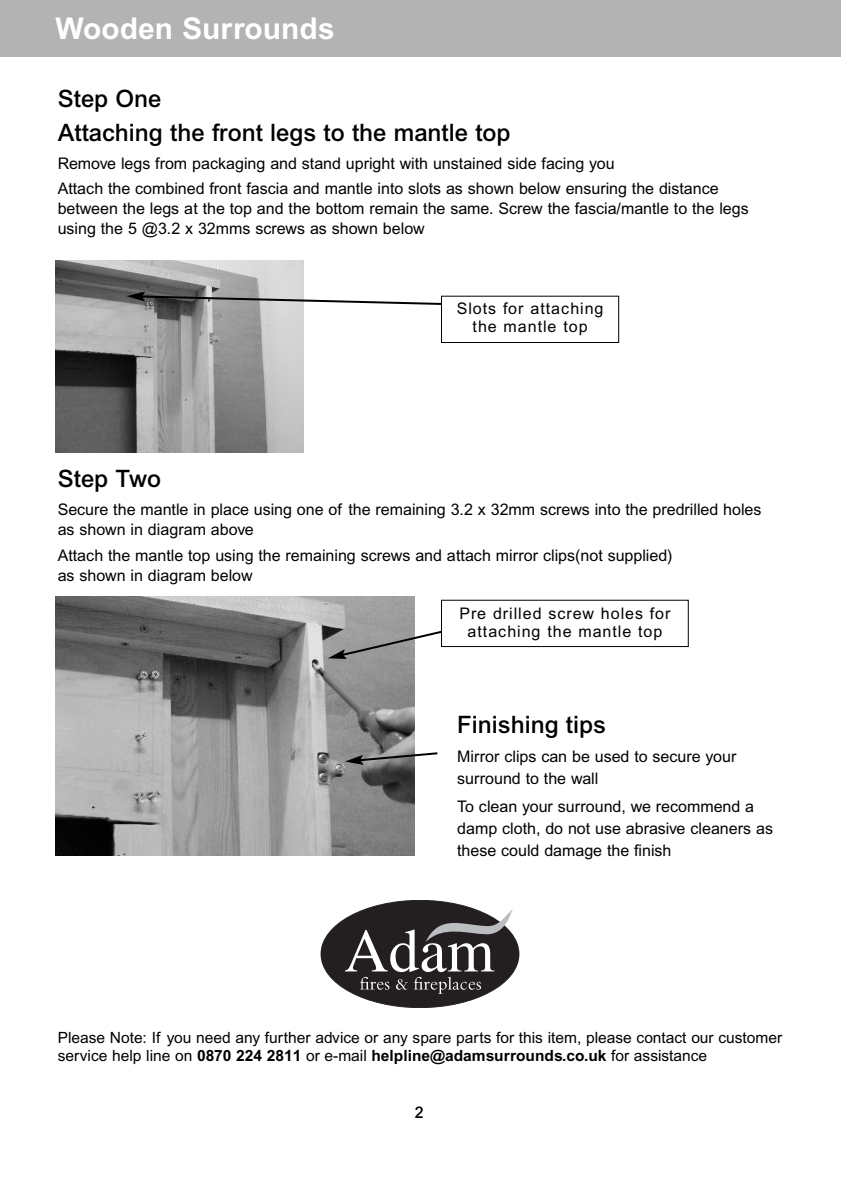
<style>
.page{position:relative;width:842px;height:1190px;background:#fff}
.page>*{position:absolute;margin:0;border:0;box-sizing:border-box;transform-origin:0 0}
.t1{font:700 30px "Arial";color:#fff}
.t2{font:500 24px/33.6px "Arial";color:#000}
.t3{font:16px/20px "Arial";color:#000}
.t4{font:16px/18px "Arial";letter-spacing:.06em;color:#000;text-align:center}
.t5{font:500 16px "Arial";color:#000}
.t6{font:15.6px/18.6px "Arial";color:#000}
.s1{font-weight:700}
</style>
<div class="page">
<div style="left:0;top:0;width:841px;height:56px;background:#b3b3b3"></div>
<div style="left:321px;top:900px;width:198px;height:108px;background:#231f20;border-radius:50%"></div>
<svg style="left:345px;top:909px;width:168px;height:85px"></svg>
<img style="left:56px;top:260px;width:247px;height:192px">
<svg style="left:127px;top:292px;width:409px;height:16px"></svg>
<div style="left:442px;top:296px;width:176px;height:46px;background:#fff"></div>
<div style="left:441px;top:296px;width:178px;height:47px;border:1px solid #000"></div>
<img style="left:56px;top:596px;width:358px;height:260px">
<svg style="left:328px;top:608px;width:208px;height:51px"></svg>
<div style="left:442px;top:600px;width:246px;height:46px;background:#fff"></div>
<div style="left:441px;top:600px;width:248px;height:47px;border:1px solid #000"></div>
<svg style="left:345px;top:751px;width:93px;height:14px"></svg>
<h1 class="t1" style="left:56px;top:18px;width:281px">Wooden Surrounds</h1>
<h2 class="t2" style="left:58px;top:84px;width:454px">Step One<br>Attaching the front legs to the mantle top</h2>
<p class="t3" style="left:58px;top:152px;width:662px;line-height:25.6px">Remove legs from packaging and stand upright with unstained side facing you<br>Attach the combined front fascia and mantle into slots as shown below ensuring the distance</p>
<p class="t3" style="left:58px;top:200px;width:692px">between the legs at the top and the bottom remain the same. Screw the fascia/mantle to the legs using the 5 @3.2 x 32mms screws as shown below</p>
<p class="t4" style="left:457px;top:301px;width:148px">Slots for attaching the mantle top</p>
<h2 class="t2" style="left:58px;top:464px;width:105px">Step Two</h2>
<p class="t3" style="left:58px;top:501px;width:705px">Secure the mantle in place using one of the remaining 3.2 x 32mm screws into the predrilled holes as shown in diagram above</p>
<p class="t3" style="left:58px;top:547px;width:616px">Attach the mantle top using the remaining screws and attach mirror clips(not supplied) as shown in diagram below</p>
<p class="t4" style="left:459px;top:605px;width:213px">Pre drilled screw holes for attaching the mantle top</p>
<h2 class="t2" style="left:457px;top:709px;width:150px">Finishing tips</h2>
<p class="t3" style="left:457px;top:747px;width:281px;line-height:22px">Mirror clips can be used to secure your surround to the wall</p>
<p class="t3" style="left:457px;top:797px;width:317px;line-height:22px">To clean your surround, we recommend a damp cloth, do not use abrasive cleaners as these could damage the finish</p>
<p class="t6" style="left:58px;top:1029px;width:726px">Please Note: If you need any further advice or any spare parts for this item, please contact our customer service help line on <span class="s1">0870 224 2811</span> or e-mail <span class="s1">helpline@adamsurrounds.co.uk</span> for assistance</p>
<p class="t5" style="left:415px;top:1107px;width:10px">2</p>
</div>
